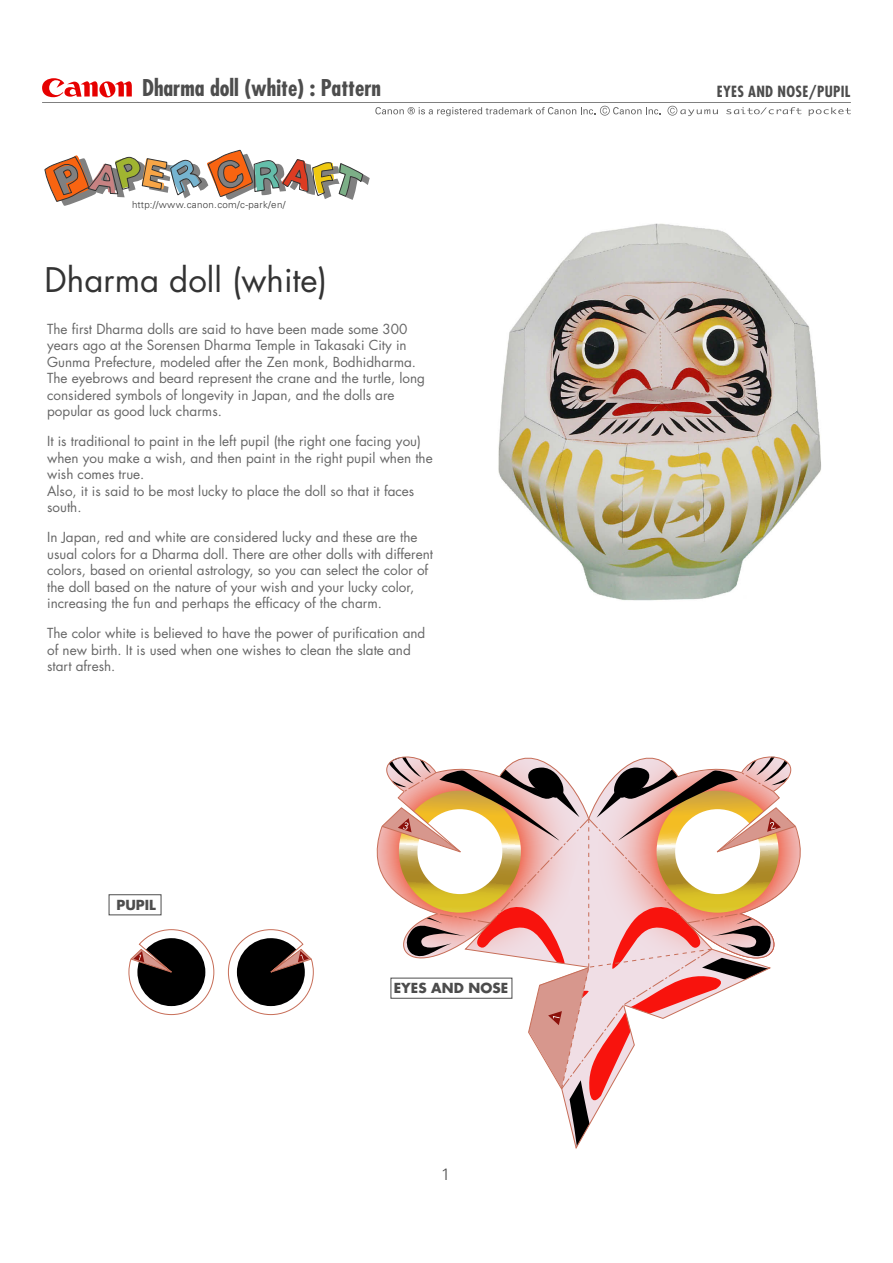
<style>
.page{position:relative;width:893px;height:1263px;background:#fff}
.page>*{position:absolute;margin:0;border:0;box-sizing:border-box;transform-origin:0 0}
.t1{font:33px "Futura";color:#333}
.t2{font:700 condensed 22.5px "Futura";color:#4d4d4d}
.t3{font:300 16.5px "Univers";color:#4d4d4d}
.t4{font:700 condensed 15px "Futura";letter-spacing:.02em;color:#4d4d4d}
.t5{font:13.5px/16.5px "Futura";color:#666}
.t6{font:700 13.5px "Futura";color:#4c4c4c}
.t7{font:700 13.5px "Futura";color:#4d4d4d}
.t8{font:300 9.75px "Univers";letter-spacing:.035em;color:#333}
</style>
<div class="page">
<img style="left:498px;top:223px;width:323px;height:378px">
<svg style="left:376px;top:756px;width:425px;height:393px"></svg>
<svg style="left:128px;top:929px;width:87px;height:86px"></svg>
<svg style="left:228px;top:929px;width:86px;height:86px"></svg>
<hr style="left:42px;top:102px;width:809px;height:1px;background:#808080">
<svg style="left:42px;top:78px;width:90px;height:19px"></svg>
<svg style="left:44px;top:149px;width:326px;height:57px"></svg>
<svg style="left:726px;top:107px;width:75px;height:7px"></svg>
<svg style="left:809px;top:107px;width:42px;height:9px"></svg>
<svg style="left:667px;top:106px;width:51px;height:10px"></svg>
<svg style="left:375px;top:106px;width:285px;height:10px"></svg>
<div style="left:109px;top:894px;width:52px;height:21px;background:#fff;border:1px solid #4d4d4d"></div>
<div style="left:391px;top:978px;width:121px;height:21px;background:#fff;border:1px solid #4d4d4d"></div>
<p class="t2" style="left:142px;top:74px;width:241px">Dharma doll (white) : Pattern</p>
<p class="t8" style="left:132px;top:199px;width:155px">http://www.canon.com/c-park/en/</p>
<p class="t1" style="left:45px;top:258px;width:284px">Dharma doll (white)</p>
<p class="t5" style="left:47px;top:321px;width:379px">The first Dharma dolls are said to have been made some 300 years ago at the Sorensen Dharma Temple in Takasaki City in Gunma Prefecture, modeled after the Zen monk, Bodhidharma.<br>The eyebrows and beard represent the crane and the turtle, long considered symbols of longevity in Japan, and the dolls are popular as good luck charms.</p>
<p class="t5" style="left:47px;top:433px;width:387px">It is traditional to paint in the left pupil (the right one facing you) when you make a wish, and then paint in the right pupil when the wish comes true.<br>Also, it is said to be most lucky to place the doll so that it faces south.</p>
<p class="t5" style="left:47px;top:529px;width:387px">In Japan, red and white are considered lucky and these are the usual colors for a Dharma doll. There are other dolls with different colors, based on oriental astrology, so you can select the color of the doll based on the nature of your wish and your lucky color, increasing the fun and perhaps the efficacy of the charm.</p>
<p class="t5" style="left:47px;top:625px;width:380px">The color white is believed to have the power of purification and of new birth. It is used when one wishes to clean the slate and start afresh.</p>
<p class="t7" style="left:116px;top:896px;width:41px">PUPIL</p>
<p class="t6" style="left:394px;top:979px;width:116px">EYES AND NOSE</p>
<p class="t3" style="left:441px;top:1164px;width:11px">1</p>
<p class="t4" style="left:717px;top:82px;width:135px">EYES AND NOSE/PUPIL</p>
</div>
